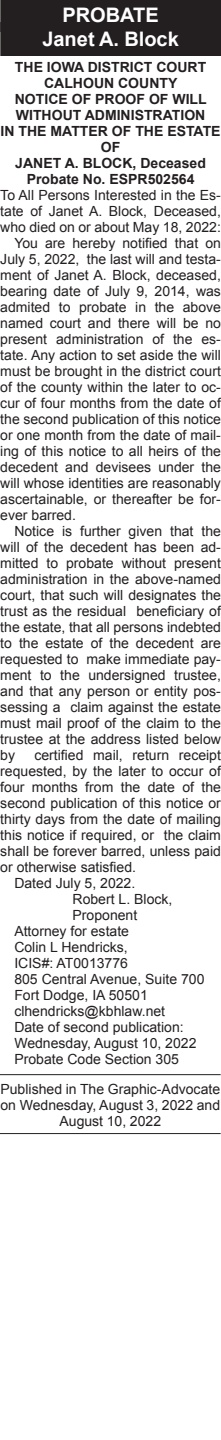
<style>
.page{position:relative;width:221px;height:1440px;background:#fff}
.page>*{position:absolute;margin:0;border:0;box-sizing:border-box;transform-origin:0 0}
.Reversed_Heading_Tit{font:700 20px "Arial";color:#fff}
.Reversed_Heading_All{font:700 20px "Arial";color:#fff}
.footer_long{font:14px/16px "Arial";color:#231f20;text-align:justify}
.t1{font:700 14px/16px "Arial";color:#231f20;text-align:center}
</style>
<div class="page">
<div style="left:0;top:0;width:220px;height:32px;background:#231f20"></div>
<div style="left:0;top:22px;width:220px;height:34px;background:#231f20"></div>
<hr style="left:0;top:1074px;width:220px;height:1px;background:#231f20">
<hr style="left:0;top:1133px;width:220px;height:1px;background:#231f20">
<p class="Reversed_Heading_All" style="left:62px;top:2px;width:98px">PROBATE</p>
<p class="Reversed_Heading_Tit" style="left:42px;top:26px;width:138px">Janet A. Block</p>
<p class="t1" style="left:15px;top:60px;width:192px">THE IOWA DISTRICT COURT</p>
<p class="t1" style="left:44px;top:76px;width:134px">CALHOUN COUNTY</p>
<p class="t1" style="left:15px;top:92px;width:193px">NOTICE OF PROOF OF WILL</p>
<p class="t1" style="left:16px;top:108px;width:190px">WITHOUT ADMINISTRATION</p>
<p class="t1" style="left:1px;top:124px;width:221px">IN THE MATTER OF THE ESTATE<br>OF</p>
<p class="t1" style="left:15px;top:156px;width:192px">JANET A. BLOCK, Deceased</p>
<p class="t1" style="left:27px;top:172px;width:169px">Probate No. ESPR502564</p>
<p class="footer_long" style="left:0;top:188px;width:222px">To All Persons Interested in the Es&shy;tate of Janet A. Block, Deceased, who died on or about May 18, 2022:</p>
<p class="footer_long" style="left:0;top:236px;width:222px;text-indent:14px">You are hereby notified that on July 5, 2022, the last will and testa&shy;ment of Janet A. Block, deceased, bearing date of July 9, 2014, was admited to probate in the above named court and there will be no present administration of the es&shy;tate. Any action to set aside the will must be brought in the district court of the county within the later to oc&shy;cur of four months from the date of the second publication of this notice or one month from the date of mail&shy;ing of this notice to all heirs of the decedent and devisees under the will whose identities are reasonably ascertainable, or thereafter be for&shy;ever barred.</p>
<p class="footer_long" style="left:0;top:524px;width:222px;text-indent:14px">Notice is further given that the will of the decedent has been ad&shy;mitted to probate without present administration in the above-named court, that such will designates the trust as the residual beneficiary of the estate, that all persons indebted to the estate of the decedent are requested to make immediate pay&shy;ment to the undersigned trustee, and that any person or entity pos&shy;sessing a claim against the estate must mail proof of the claim to the trustee at the address listed below by</p>
<p class="footer_long" style="left:0;top:748px;width:222px;text-indent:34px">certified mail, return receipt requested, by the later to occur of four months from the date of the second publication of this notice or thirty days from the date of mailing this notice if required, or the claim shall be forever barred, unless paid or otherwise satisfied.</p>
<p class="footer_long" style="left:14px;top:876px;width:122px">Dated July 5, 2022.</p>
<p class="footer_long" style="left:72px;top:892px;width:101px">Robert L. Block,</p>
<p class="footer_long" style="left:72px;top:908px;width:66px">Proponent</p>
<p class="footer_long" style="left:14px;top:924px;width:116px">Attorney for estate</p>
<p class="footer_long" style="left:14px;top:940px;width:115px">Colin L Hendricks,</p>
<p class="footer_long" style="left:14px;top:956px;width:115px">ICIS#: AT0013776</p>
<p class="footer_long" style="left:14px;top:972px;width:191px">805 Central Avenue, Suite 700</p>
<p class="footer_long" style="left:14px;top:988px;width:135px">Fort Dodge, IA 50501</p>
<p class="footer_long" style="left:14px;top:1004px;width:152px">clhendricks@kbhlaw.net</p>
<p class="footer_long" style="left:14px;top:1020px;width:170px">Date of second publication:</p>
<p class="footer_long" style="left:14px;top:1036px;width:183px">Wednesday, August 10, 2022</p>
<p class="footer_long" style="left:14px;top:1052px;width:166px">Probate Code Section 305</p>
<p class="footer_long" style="left:0;top:1081px;width:221px;text-align:center">Published in The Graphic-Advocate on Wednesday, August 3, 2022 and<br>August 10, 2022</p>
</div>
